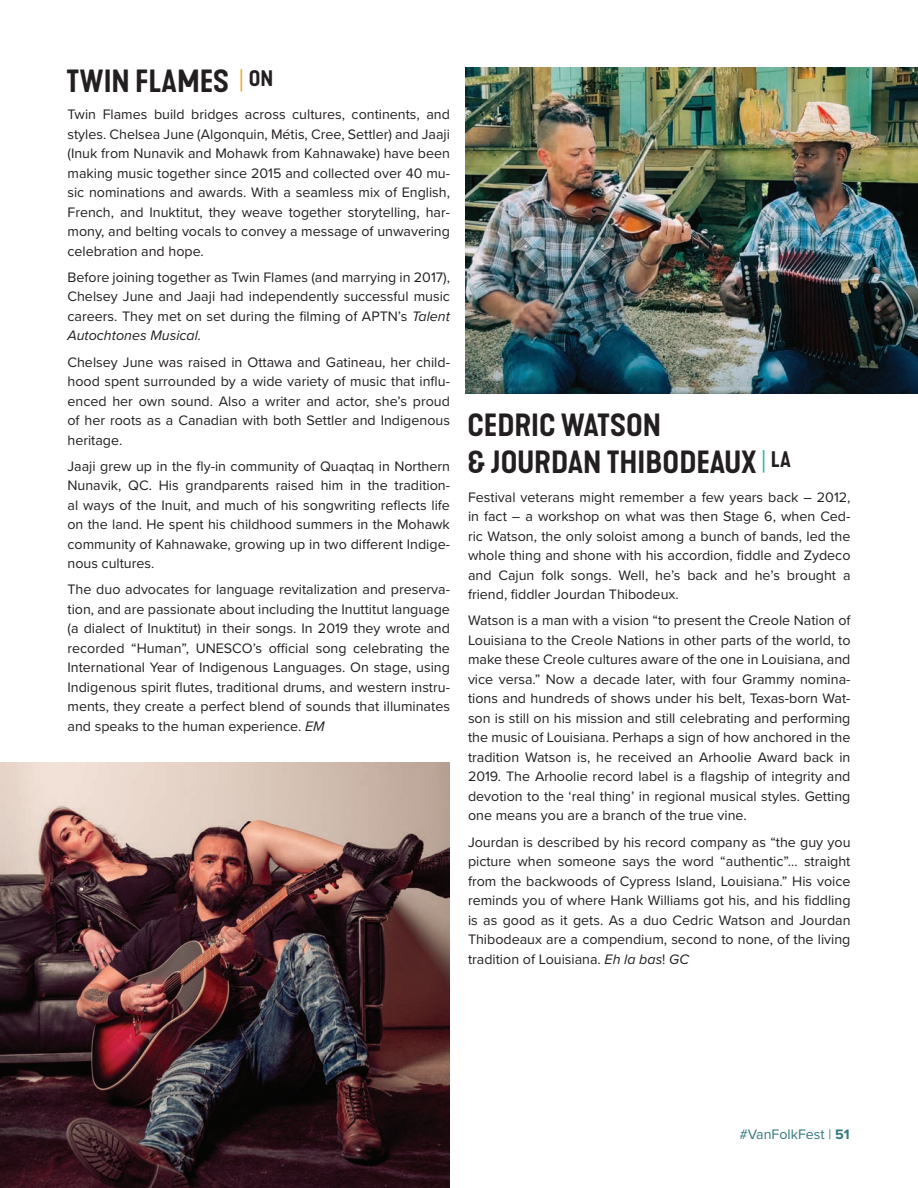
<style>
.page{position:relative;width:918px;height:1188px;background:#fff}
.page>*{position:absolute;margin:0;border:0;box-sizing:border-box;transform-origin:0 0}
.t1{font:600 expanded 30px/37.5px "Kapra Neue";color:#231f20}
.t2{font:14.25px/19.5px "Proxima Nova";color:#231f20;text-align:justify}
.t3{font:14.25px "Proxima Nova";color:#37787d}
.s1{font-style:italic}
.s2{font-weight:700}
</style>
<div class="page">
<img style="left:0;top:762px;width:450px;height:426px">
<img style="left:465px;top:68px;width:453px;height:326px">
<h1 class="t1" style="left:67px;top:63px;width:208px">TWIN FLAMES <sup>|</sup> <sup>ON</sup></h1>
<p class="t2" style="left:68px;top:104px;width:384px">Twin Flames build bridges across cultures, continents, and styles. Chelsea June (Algonquin, Métis, Cree, Settler) and Jaaji (Inuk from Nunavik and Mohawk from Kahnawake) have been making music together since 2015 and collected over 40 mu&shy;sic nominations and awards. With a seamless mix of English, French, and Inuktitut, they weave together storytelling, har&shy;mony, and belting vocals to convey a message of unwavering celebration and hope.</p>
<p class="t2" style="left:68px;top:267px;width:384px">Before joining together as Twin Flames (and marrying in 2017), Chelsey June and Jaaji had independently successful music careers. They met on set during the filming of APTN’s <span class="s1">Talent Autochtones Musical.</span></p>
<p class="t2" style="left:68px;top:351px;width:384px">Chelsey June was raised in Ottawa and Gatineau, her child&shy;hood spent surrounded by a wide variety of music that influ&shy;enced her own sound. Also a writer and actor, she’s proud of her roots as a Canadian with both Settler and Indigenous heritage.</p>
<p class="t2" style="left:68px;top:456px;width:384px">Jaaji grew up in the fly-in community of Quaqtaq in Northern Nunavik, QC. His grandparents raised him in the tradition&shy;al ways of the Inuit, and much of his songwriting reflects life on the land. He spent his childhood summers in the Mohawk community of Kahnawake, growing up in two different Indige&shy;nous cultures.</p>
<p class="t2" style="left:68px;top:579px;width:384px">The duo advocates for language revitalization and preserva&shy;tion, and are passionate about including the Inuttitut language (a dialect of Inuktitut) in their songs. In 2019 they wrote and recorded “Human”, UNESCO’s official song celebrating the International Year of Indigenous Languages. On stage, using Indigenous spirit flutes, traditional drums, and western instru&shy;ments, they create a perfect blend of sounds that illuminates and speaks to the human experience. <span class="s1">EM</span></p>
<h1 class="t1" style="left:468px;top:407px;width:325px">CEDRIC WATSON<br>&amp; JOURDAN THIBODEAUX <sup>|</sup> <sup>LA</sup></h1>
<p class="t2" style="left:468px;top:487px;width:384px">Festival veterans might remember a few years back – 2012, in fact – a workshop on what was then Stage 6, when Ced&shy;ric Watson, the only soloist among a bunch of bands, led the whole thing and shone with his accordion, fiddle and Zydeco and Cajun folk songs. Well, he’s back and he’s brought a friend, fiddler Jourdan Thibodeux.</p>
<p class="t2" style="left:468px;top:610px;width:384px">Watson is a man with a vision “to present the Creole Nation of Louisiana to the Creole Nations in other parts of the world, to make these Creole cultures aware of the one in Louisiana, and vice versa.” Now a decade later, with four Grammy nomina&shy;tions and hundreds of shows under his belt, Texas-born Wat&shy;son is still on his mission and still celebrating and performing the music of Louisiana. Perhaps a sign of how anchored in the tradition Watson is, he received an Arhoolie Award back in 2019. The Arhoolie record label is a flagship of integrity and devotion to the ‘real thing’ in regional musical styles. Getting one means you are a branch of the true vine.</p>
<p class="t2" style="left:468px;top:831px;width:384px">Jourdan is described by his record company as “the guy you picture when someone says the word “authentic”… straight from the backwoods of Cypress Island, Louisiana.” His voice reminds you of where Hank Williams got his, and his fiddling is as good as it gets. As a duo Cedric Watson and Jourdan Thibodeaux are a compendium, second to none, of the living tradition of Louisiana. <span class="s1">Eh la bas</span>! <span class="s1">GC</span></p>
<p class="t3" style="left:739px;top:1123px;width:112px">#VanFolkFest | <span class="s2">51</span></p>
</div>
